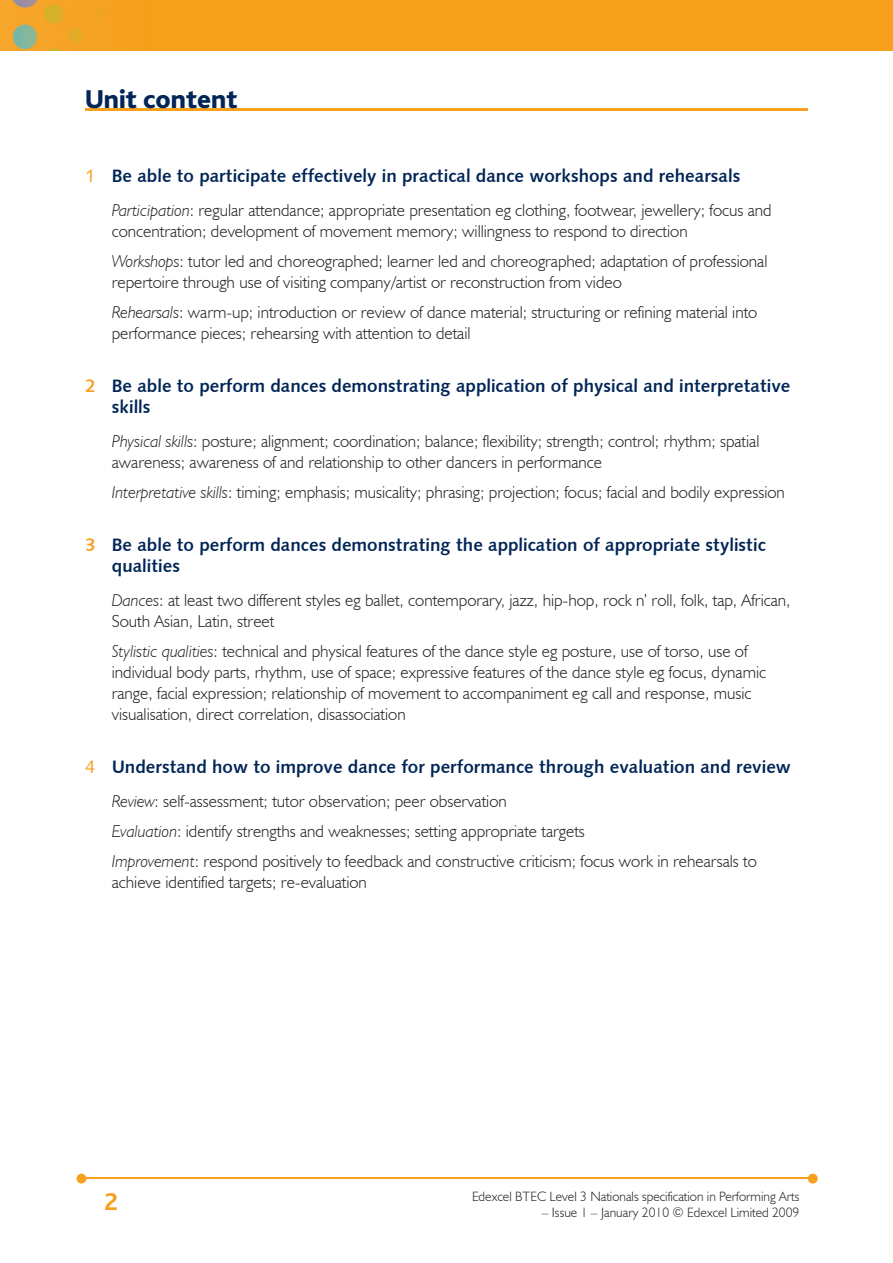
<style>
.page{position:relative;width:893px;height:1263px;background:#fff}
.page>*{position:absolute;margin:0;border:0;box-sizing:border-box;transform-origin:0 0}
.t1{font:800 27px "Bliss";color:#002556}
.t2{font:700 25.5px "Bliss";color:#f6a01b}
.t3{font:18px/21px "Humanist 531 BT Bold A";color:#002556}
.t4{font:300 17.25px/21px "Humanist 521 BT";color:#231f20}
.t5{font:300 13.5px "Humanist 521 BT";color:#231f20}
.s1{font-family:"Humanist 531 BT Roman A";color:#f6a01b}
.s2{font-style:italic}
.s3{color:#f6a01b}
</style>
<div class="page">
<img style="left:0;top:0;width:893px;height:51px">
<hr style="left:82px;top:1178px;width:728px;height:1px;background:#f6a01b">
<svg style="left:808px;top:1174px;width:10px;height:9px"></svg>
<svg style="left:77px;top:1174px;width:9px;height:9px"></svg>
<hr style="left:85px;top:108px;width:723px;height:2px;background:#f6a01b">
<h1 class="t1" style="left:85px;top:85px;width:154px">Unit content</h1>
<p class="t3" style="left:85px;top:165px;width:657px"><span class="s1">1</span> Be able to participate effectively in practical dance workshops and rehearsals</p>
<p class="t4" style="left:112px;top:199px;width:661px"><span class="s2">Participation</span>: regular attendance; appropriate presentation eg clothing, footwear, jewellery; focus and concentration; development of movement memory; willingness to respond to direction</p>
<p class="t4" style="left:112px;top:250px;width:657px"><span class="s2">Workshops</span>: tutor led and choreographed; learner led and choreographed; adaptation of professional repertoire through use of visiting company/artist or reconstruction from video</p>
<p class="t4" style="left:112px;top:301px;width:647px"><span class="s2">Rehearsals</span>: warm-up; introduction or review of dance material; structuring or refining material into performance pieces; rehearsing with attention to detail</p>
<p class="t3" style="left:112px;top:375px;width:680px;text-indent:-27px"><span class="s3">2</span> Be able to perform dances demonstrating application of physical and interpretative skills</p>
<p class="t4" style="left:112px;top:430px;width:649px"><span class="s2">Physical skills</span>: posture; alignment; coordination; balance; flexibility; strength; control; rhythm; spatial awareness; awareness of and relationship to other dancers in performance</p>
<p class="t4" style="left:112px;top:481px;width:674px"><span class="s2">Interpretative skills</span>: timing; emphasis; musicality; phrasing; projection; focus; facial and bodily expression</p>
<p class="t3" style="left:112px;top:534px;width:656px;text-indent:-27px"><span class="s3">3</span> Be able to perform dances demonstrating the application of appropriate stylistic qualities</p>
<p class="t4" style="left:112px;top:589px;width:680px"><span class="s2">Dances</span>: at least two different styles eg ballet, contemporary, jazz, hip-hop, rock n’ roll, folk, tap, African,<br>South Asian, Latin, street</p>
<p class="t4" style="left:112px;top:640px;width:656px"><span class="s2">Stylistic qualities</span>: technical and physical features of the dance style eg posture, use of torso, use of individual body parts, rhythm, use of space; expressive features of the dance style eg focus, dynamic range, facial expression; relationship of movement to accompaniment eg call and response, music visualisation, direct correlation, disassociation</p>
<p class="t3" style="left:85px;top:756px;width:707px"><span class="s1">4</span> Understand how to improve dance for performance through evaluation and review</p>
<p class="t4" style="left:112px;top:786px;width:647px;line-height:30px"><span class="s2">Review</span>: self-assessment; tutor observation; peer observation<br><span class="s2">Evaluation</span>: identify strengths and weaknesses; setting appropriate targets<br><span class="s2">Improvement</span>: respond positively to feedback and constructive criticism; focus work in rehearsals to</p>
<p class="t4" style="left:112px;top:871px;width:257px">achieve identified targets; re-evaluation</p>
<h2 class="t2" style="left:104px;top:1189px;width:15px">2</h2>
<p class="t5" style="left:472px;top:1188px;width:329px">Edexcel BTEC Level 3 Nationals specification in Performing Arts</p>
<p class="t5" style="left:542px;top:1204px;width:259px">– Issue 1 – January 2010 © Edexcel Limited 2009</p>
</div>
